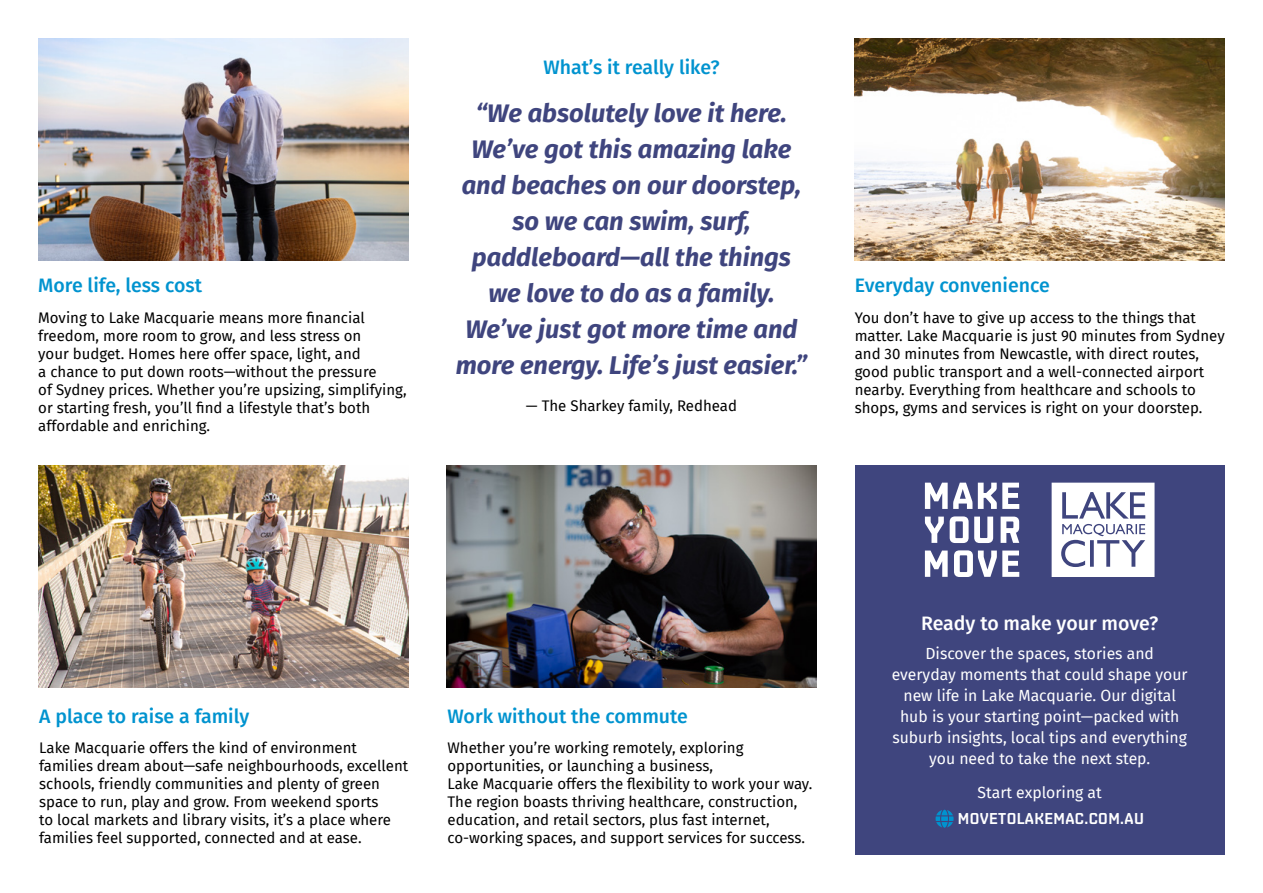
<style>
.page{position:relative;width:1263px;height:893px;background:#fff}
.page>*{position:absolute;margin:0;border:0;box-sizing:border-box;transform-origin:0 0}
.t1{font:italic 700 25.5px/36px "Fira Sans";color:#3f457e;text-align:center}
.t2{font:500 19.5px "Fira Sans";color:#0093cf}
.t3{font:500 19.5px "Fira Sans";letter-spacing:-.005em;color:#fff}
.t4{font:15.75px/21px "Fira Sans";color:#fff;text-align:center}
.t5{font:600 15.75px "Shentox";letter-spacing:.025em;color:#fff}
.t6{font:15px/18px "Fira Sans";color:#000}
</style>
<div class="page">
<img style="left:39px;top:38px;width:369px;height:222px">
<img style="left:855px;top:38px;width:370px;height:222px">
<img style="left:38px;top:466px;width:370px;height:221px">
<img style="left:446px;top:466px;width:370px;height:221px">
<div style="left:855px;top:466px;width:370px;height:389px;background:#3f457e"></div>
<svg style="left:1052px;top:483px;width:102px;height:94px;background:#dbdce7"></svg>
<svg style="left:925px;top:483px;width:47px;height:26px"></svg>
<svg style="left:978px;top:483px;width:41px;height:26px"></svg>
<svg style="left:925px;top:517px;width:19px;height:26px"></svg>
<svg style="left:950px;top:516px;width:18px;height:27px"></svg>
<svg style="left:974px;top:517px;width:19px;height:26px"></svg>
<svg style="left:1000px;top:517px;width:19px;height:26px"></svg>
<svg style="left:925px;top:550px;width:23px;height:27px"></svg>
<svg style="left:954px;top:550px;width:65px;height:27px"></svg>
<svg style="left:935px;top:810px;width:18px;height:18px"></svg>
<h2 class="t2" style="left:38px;top:270px;width:165px">More life, less cost</h2>
<p class="t6" style="left:38px;top:308px;width:370px">Moving to Lake Macquarie means more financial freedom, more room to grow, and less stress on<br>your budget. Homes here offer space, light, and<br>a chance to put down roots—without the pressure<br>of Sydney prices. Whether you’re upsizing, simplifying, or starting fresh, you’ll find a lifestyle that’s both affordable and enriching.</p>
<h2 class="t2" style="left:543px;top:51px;width:178px">What’s it really like?</h2>
<h1 class="t1" style="left:456px;top:94px;width:353px">“We absolutely love it here.<br>We’ve got this amazing lake and beaches on our doorstep, so we can swim, surf, paddleboard—all the things we love to do as a family.<br>We’ve just got more time and more energy. Life’s just easier.”</h1>
<p class="t6" style="left:526px;top:396px;width:213px">— The Sharkey family, Redhead</p>
<h2 class="t2" style="left:855px;top:270px;width:197px">Everyday convenience</h2>
<p class="t6" style="left:855px;top:308px;width:371px">You don’t have to give up access to the things that matter. Lake Macquarie is just 90 minutes from Sydney and 30 minutes from Newcastle, with direct routes, good public transport and a well-connected airport nearby. Everything from healthcare and schools to shops, gyms and services is right on your doorstep.</p>
<h2 class="t2" style="left:39px;top:700px;width:211px">A place to raise a family</h2>
<p class="t6" style="left:39px;top:739px;width:370px">Lake Macquarie offers the kind of environment families dream about—safe neighbourhoods, excellent schools, friendly communities and plenty of green space to run, play and grow. From weekend sports<br>to local markets and library visits, it’s a place where families feel supported, connected and at ease.</p>
<h2 class="t2" style="left:447px;top:700px;width:242px">Work without the commute</h2>
<p class="t6" style="left:447px;top:739px;width:366px">Whether you’re working remotely, exploring opportunities, or launching a business,<br>Lake Macquarie offers the flexibility to work your way.<br>The region boasts thriving healthcare, construction, education, and retail sectors, plus fast internet, co-working spaces, and support services for success.</p>
<h2 class="t3" style="left:921px;top:607px;width:239px">Ready to make your move?</h2>
<p class="t4" style="left:892px;top:643px;width:297px">Discover the spaces, stories and everyday moments that could shape your new life in Lake Macquarie. Our digital hub is your starting point—packed with suburb insights, local tips and everything you need to take the next step.</p>
<p class="t4" style="left:978px;top:782px;width:126px">Start exploring at</p>
<p class="t5" style="left:958px;top:809px;width:188px">MOVETOLAKEMAC.COM.AU</p>
</div>
